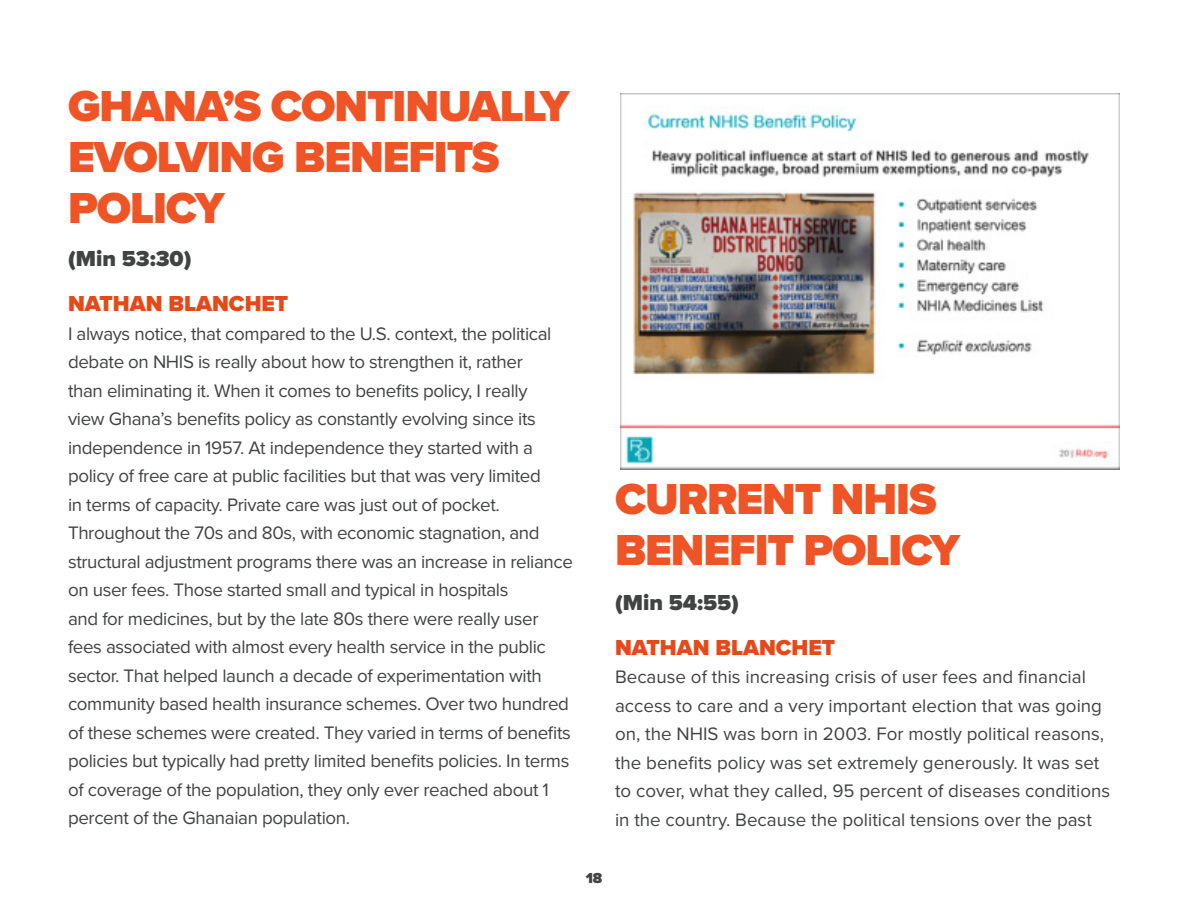
<style>
.page{position:relative;width:1188px;height:918px;background:#fff}
.page>*{position:absolute;margin:0;border:0;box-sizing:border-box;transform-origin:0 0}
.Títulos{font:900 45px/51px "Proxima Nova";letter-spacing:-.025em;color:#ee5426}
.nombres{font:900 22.5px "Proxima Nova";color:#e64817}
.Títulos-2{font:900 22.5px "Proxima Nova";color:#414242}
.Destacados_y_minutos{font:900 22.5px "Proxima Nova";color:#414242}
.Textos_corrido{font:18.75px/28.5px "Proxima Nova";letter-spacing:-.02em;color:#414242}
.Textos_corrido-2{font:18.75px/28.5px "Proxima Nova";color:#414242}
.t1{font:900 15px "Proxima Nova";color:#414242}
</style>
<div class="page">
<img style="left:620px;top:93px;width:500px;height:377px">
<p class="Títulos" style="left:68px;top:83px;width:503px">GHANA’S CONTINUALLY<br>EVOLVING BENEFITS<br>POLICY</p>
<p class="Títulos-2" style="left:68px;top:245px;width:125px">(Min 53:30)</p>
<p class="nombres" style="left:68px;top:290px;width:222px">NATHAN BLANCHET</p>
<p class="Textos_corrido" style="left:68px;top:320px;width:506px">I always notice, that compared to the U.S. context, the political debate on NHIS is really about how to strengthen it, rather<br>than eliminating it. When it comes to benefits policy, I really<br>view Ghana’s benefits policy as constantly evolving since its independence in 1957. At independence they started with a policy of free care at public facilities but that was very limited<br>in terms of capacity. Private care was just out of pocket.<br>Throughout the 70s and 80s, with economic stagnation, and structural adjustment programs there was an increase in reliance on user fees. Those started small and typical in hospitals<br>and for medicines, but by the late 80s there were really user fees associated with almost every health service in the public sector. That helped launch a decade of experimentation with community based health insurance schemes. Over two hundred of these schemes were created. They varied in terms of benefits policies but typically had pretty limited benefits policies. In terms of coverage of the population, they only ever reached about 1 percent of the Ghanaian population.</p>
<p class="Títulos" style="left:615px;top:476px;width:347px">CURRENT NHIS<br>BENEFIT POLICY</p>
<p class="Destacados_y_minutos" style="left:615px;top:588px;width:126px">(Min 54:55)</p>
<p class="nombres" style="left:615px;top:633px;width:222px">NATHAN BLANCHET</p>
<p class="Textos_corrido-2" style="left:615px;top:663px;width:497px">Because of this increasing crisis of user fees and financial access to care and a very important election that was going on, the NHIS was born in 2003. For mostly political reasons, the benefits policy was set extremely generously. It was set to cover, what they called, 95 percent of diseases conditions in the country. Because the political tensions over the past</p>
<p class="t1" style="left:586px;top:869px;width:18px">18</p>
</div>
